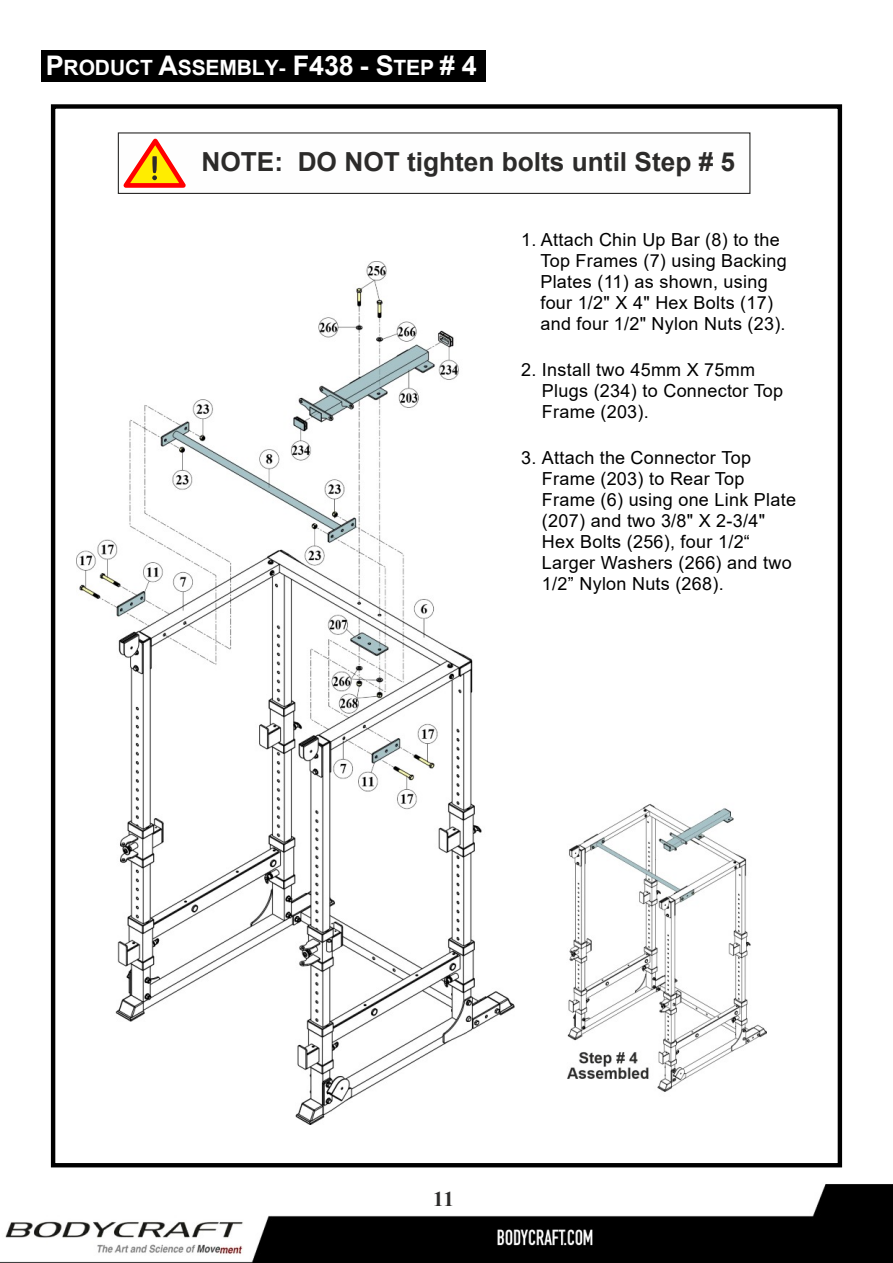
<style>
.page{position:relative;width:893px;height:1263px;background:#fff}
.page>*{position:absolute;margin:0;border:0;box-sizing:border-box;transform-origin:0 0}
.t1{font:700 26.25px "Arial";color:#2c2b2a}
.t2{font:700 21px "Arial";letter-spacing:-.005em;color:#fff}
.t3{font:700 21px "Times New Roman";color:#2c2b2a}
.t4{font:18px/21px "Arial";letter-spacing:.015em;color:#000}
.s1{font-size:27px}
</style>
<div class="page">
<img style="left:0;top:1184px;width:893px;height:79px">
<div style="left:41px;top:50px;width:444px;height:32px;background:#000"></div>
<img style="left:77px;top:261px;width:689px;height:863px">
<div style="left:118px;top:132px;width:632px;height:62px;background:#fefefe;border:1px solid #2c2b2a"></div>
<svg style="left:117px;top:134px;width:69px;height:56px"></svg>
<div style="left:51px;top:104px;width:791px;height:1063px;border:4px solid #000"></div>
<p class="t2" style="left:46px;top:60px;width:433px"><span class="s1">P</span>RODUCT <span class="s1">A</span>SSEMBLY- <span class="s1">F438 - S</span>TEP <span class="s1"># 4</span></p>
<h1 class="t1" style="left:201px;top:152px;width:535px">NOTE: DO NOT tighten bolts until Step # 5</h1>
<p class="t4" style="left:540px;top:231px;width:248px;text-indent:-19px">1. Attach Chin Up Bar (8) to the<br>Top Frames (7) using Backing<br>Plates (11) as shown, using four 1/2" X 4" Hex Bolts (17) and four 1/2" Nylon Nuts (23).</p>
<p class="t4" style="left:542px;top:361px;width:243px;text-indent:-21px">2. Install two 45mm X 75mm<br>Plugs (234) to Connector Top<br>Frame (203).</p>
<p class="t4" style="left:542px;top:449px;width:256px;text-indent:-21px">3. Attach the Connector Top<br>Frame (203) to Rear Top<br>Frame (6) using one Link Plate (207) and two 3/8" X 2-3/4"<br>Hex Bolts (256), four 1/2“<br>Larger Washers (266) and two<br>1/2” Nylon Nuts (268).</p>
<p class="t3" style="left:433px;top:1192px;width:23px">11</p>
</div>
